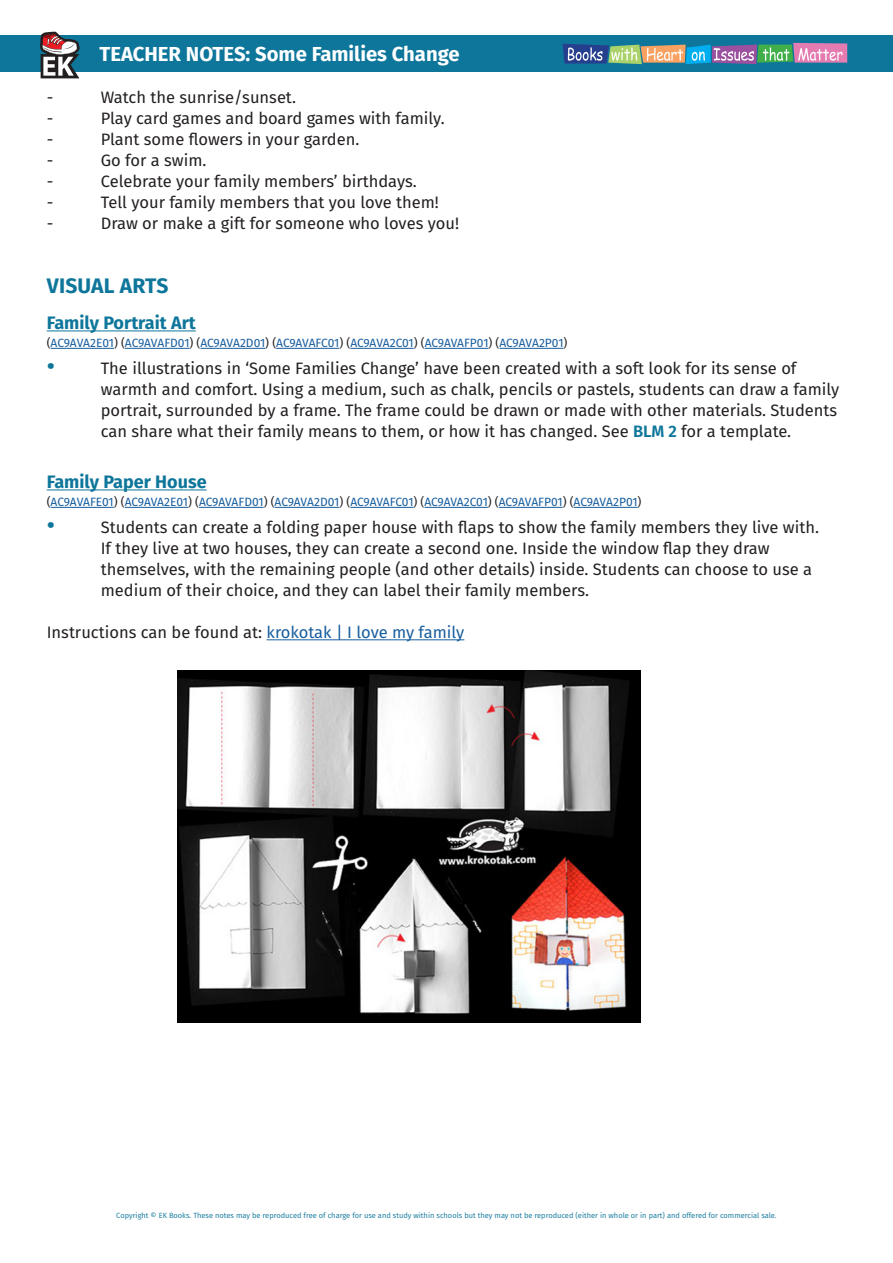
<style>
.page{position:relative;width:893px;height:1263px;background:#fff}
.page>*{position:absolute;margin:0;border:0;box-sizing:border-box;transform-origin:0 0}
.t1{font:700 21px "Fira Sans";letter-spacing:.01em;color:#0e769b}
.t2{font:700 20.25px "Fira Sans";color:#fff}
.t3{font:700 18px "Fira Sans";color:#0e769b}
.t4{font:16.5px/21px "Fira Sans";color:#231f20}
.t5{font:12px "Fira Sans";letter-spacing:-.01em;color:#175d9e}
.t6{font:7.5px "Fira Sans";color:#0e769b}
.s1{color:#231f20}
.s2{font-family:"Montserrat";font-weight:900;font-size:22.5px;color:#0e769b}
.s3{font-weight:600;color:#0e769b}
.s4{color:#175d9e}
</style>
<div class="page">
<div style="left:0;top:36px;width:893px;height:36px;background:#0e769b"></div>
<svg style="left:40px;top:32px;width:40px;height:46px"></svg>
<svg style="left:563px;top:43px;width:284px;height:21px;background:#8a95a0"></svg>
<hr style="left:47px;top:330px;width:149px;height:1px;background:#0e769b">
<hr style="left:51px;top:348px;width:63px;height:1px;background:#175d9e">
<hr style="left:125px;top:348px;width:65px;height:1px;background:#175d9e">
<hr style="left:201px;top:348px;width:64px;height:1px;background:#175d9e">
<hr style="left:276px;top:348px;width:63px;height:1px;background:#175d9e">
<hr style="left:350px;top:348px;width:64px;height:1px;background:#175d9e">
<hr style="left:425px;top:348px;width:64px;height:1px;background:#175d9e">
<hr style="left:499px;top:348px;width:64px;height:1px;background:#175d9e">
<hr style="left:47px;top:489px;width:160px;height:1px;background:#0e769b">
<hr style="left:51px;top:507px;width:63px;height:1px;background:#175d9e">
<hr style="left:125px;top:507px;width:63px;height:1px;background:#175d9e">
<hr style="left:199px;top:507px;width:65px;height:1px;background:#175d9e">
<hr style="left:275px;top:507px;width:64px;height:1px;background:#175d9e">
<hr style="left:350px;top:507px;width:63px;height:1px;background:#175d9e">
<hr style="left:424px;top:507px;width:64px;height:1px;background:#175d9e">
<hr style="left:499px;top:507px;width:64px;height:1px;background:#175d9e">
<hr style="left:574px;top:507px;width:64px;height:1px;background:#175d9e">
<hr style="left:267px;top:639px;width:197px;height:1px;background:#175d9e">
<img style="left:178px;top:670px;width:463px;height:353px">
<p class="t2" style="left:99px;top:37px;width:362px">TEACHER NOTES: Some Families Change</p>
<p class="t4" style="left:47px;top:86px;width:8px">-</p>
<p class="t4" style="left:101px;top:86px;width:197px">Watch the sunrise/sunset.</p>
<p class="t4" style="left:47px;top:107px;width:8px">-</p>
<p class="t4" style="left:101px;top:107px;width:345px">Play card games and board games with family.</p>
<p class="t4" style="left:47px;top:128px;width:8px">-</p>
<p class="t4" style="left:101px;top:128px;width:260px">Plant some flowers in your garden.</p>
<p class="t4" style="left:47px;top:149px;width:8px">-</p>
<p class="t4" style="left:101px;top:149px;width:107px">Go for a swim.</p>
<p class="t4" style="left:47px;top:170px;width:8px">-</p>
<p class="t4" style="left:101px;top:170px;width:317px">Celebrate your family members’ birthdays.</p>
<p class="t4" style="left:47px;top:191px;width:8px">-</p>
<p class="t4" style="left:101px;top:191px;width:340px">Tell your family members that you love them!</p>
<p class="t4" style="left:47px;top:212px;width:8px">-</p>
<p class="t4" style="left:101px;top:212px;width:360px">Draw or make a gift for someone who loves you!</p>
<p class="t1" style="left:47px;top:268px;width:123px">VISUAL ARTS</p>
<p class="t3" style="left:47px;top:308px;width:151px">Family Portrait Art</p>
<p class="t5" style="left:47px;top:334px;width:522px"><span class="s1">(</span>AC9AVA2E01<span class="s1">) (</span>AC9AVAFD01<span class="s1">) (</span>AC9AVA2D01<span class="s1">) (</span>AC9AVAFC01<span class="s1">) (</span>AC9AVA2C01<span class="s1">) (</span>AC9AVAFP01<span class="s1">) (</span>AC9AVA2P01<span class="s1">)</span></p>
<p class="t4" style="left:101px;top:357px;width:740px;text-indent:-54px"><span class="s2">·</span> The illustrations in ‘Some Families Change’ have been created with a soft look for its sense of warmth and comfort. Using a medium, such as chalk, pencils or pastels, students can draw a family portrait, surrounded by a frame. The frame could be drawn or made with other materials. Students can share what their family means to them, or how it has changed. See <span class="s3">BLM 2</span> for a template.</p>
<p class="t3" style="left:47px;top:467px;width:161px">Family Paper House</p>
<p class="t5" style="left:47px;top:493px;width:596px"><span class="s1">(</span>AC9AVAFE01<span class="s1">) (</span>AC9AVA2E01<span class="s1">) (</span>AC9AVAFD01<span class="s1">) (</span>AC9AVA2D01<span class="s1">) (</span>AC9AVAFC01<span class="s1">) (</span>AC9AVA2C01<span class="s1">) (</span>AC9AVAFP01<span class="s1">) (</span>AC9AVA2P01<span class="s1">)</span></p>
<p class="t4" style="left:101px;top:516px;width:720px;text-indent:-54px"><span class="s2">·</span> Students can create a folding paper house with flaps to show the family members they live with.<br>If they live at two houses, they can create a second one. Inside the window flap they draw themselves, with the remaining people (and other details) inside. Students can choose to use a medium of their choice, and they can label their family members.</p>
<p class="t4" style="left:47px;top:621px;width:419px">Instructions can be found at: <span class="s4">krokotak | I love my family</span></p>
<p class="t6" style="left:116px;top:1210px;width:662px">Copyright © EK Books. These notes may be reproduced free of charge for use and study within schools but they may not be reproduced (either in whole or in part) and offered for commercial sale.</p>
</div>
